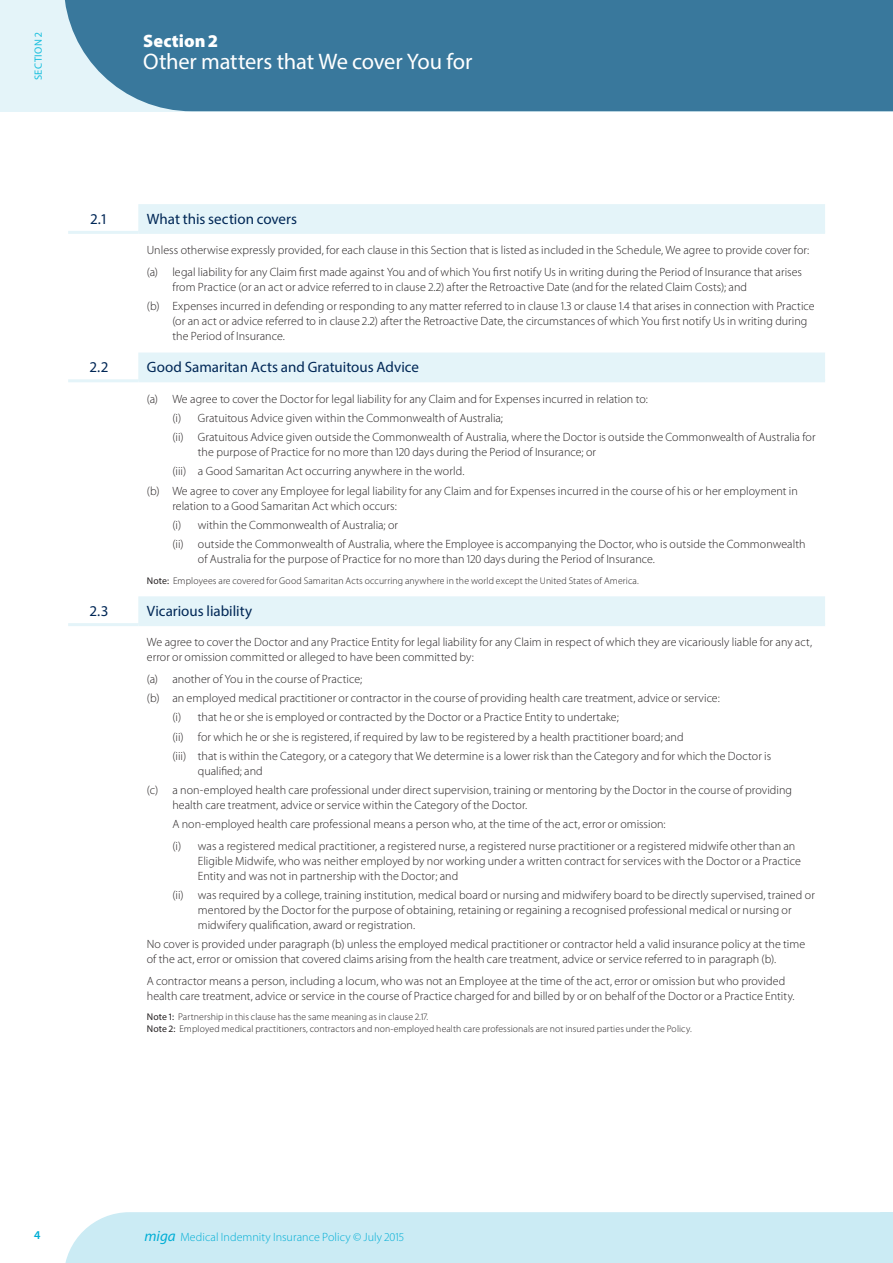
<style>
.page{position:relative;width:893px;height:1263px;background:#fff}
.page>*{position:absolute;margin:0;border:0;box-sizing:border-box;transform-origin:0 0}
.Section_Headings{font:22.5px "Myriad Pro";letter-spacing:-.01em;color:#fff}
.Section_Headings-2{font:900 18px "Myriad Pro";letter-spacing:.005em;color:#fff}
.Heading_Table_L2{font:15px "Myriad Pro";color:#002756}
.Section_Numbers{font:15px "Myriad Pro";color:#002756}
.Body_Text{font:300 12px/15px "Myriad Pro";letter-spacing:.005em;color:#231f20}
.t1{font:300 12px "Myriad Pro";letter-spacing:.005em;color:#00aed5}
.t2{font:600 12px "Myriad Pro";color:#00aed5}
.Body_Text-2{font:10.5px "Myriad Pro";letter-spacing:.04em;color:#16bedd}
.Note{font:300 9.75px "Myriad Pro";letter-spacing:.01em;color:#231f20}
.s1{font-weight:400}
.s2{font-weight:400;font-style:italic;font-size:15px}
</style>
<div class="page">
<div style="left:0;top:0;width:893px;height:111px;background:#e4f4f9"></div>
<div style="left:65px;top:1212px;width:828px;height:51px;background:#cbebf4"></div>
<div style="left:65px;top:0;width:828px;height:111px;background:#39789c"></div>
<svg style="left:138px;top:204px;width:687px;height:419px"></svg>
<hr style="left:68px;top:231px;width:70px;height:3px;background:#e4f4f9">
<hr style="left:138px;top:231px;width:687px;height:3px;background:#e4f4f9">
<hr style="left:68px;top:379px;width:70px;height:3px;background:#e4f4f9">
<hr style="left:138px;top:379px;width:687px;height:3px;background:#e4f4f9">
<hr style="left:68px;top:623px;width:70px;height:3px;background:#e4f4f9">
<hr style="left:138px;top:623px;width:687px;height:3px;background:#e4f4f9">
<p class="Body_Text-2" style="left:32px;top:80px;width:49px;rotate:-90deg">SECTION 2</p>
<p class="Section_Headings-2" style="left:143px;top:29px;width:76px">Section 2</p>
<p class="Section_Headings" style="left:143px;top:48px;width:331px">Other matters that We cover You for</p>
<p class="Section_Numbers" style="left:90px;top:210px;width:19px">2.1</p>
<p class="Heading_Table_L2" style="left:147px;top:210px;width:152px">What this section covers</p>
<p class="Body_Text" style="left:147px;top:242px;width:664px">Unless otherwise expressly provided, for each clause in this Section that is listed as included in the Schedule, We agree to provide cover for:</p>
<p class="Body_Text" style="left:172px;top:264px;width:631px;text-indent:-26px">(a) legal liability for any Claim first made against You and of which You first notify Us in writing during the Period of Insurance that arises from Practice (or an act or advice referred to in clause 2.2) after the Retroactive Date (and for the related Claim Costs); and</p>
<p class="Body_Text" style="left:172px;top:298px;width:644px;text-indent:-26px">(b) Expenses incurred in defending or responding to any matter referred to in clause 1.3 or clause 1.4 that arises in connection with Practice (or an act or advice referred to in clause 2.2) after the Retroactive Date, the circumstances of which You first notify Us in writing during the Period of Insurance.</p>
<p class="Section_Numbers" style="left:90px;top:358px;width:20px">2.2</p>
<p class="Heading_Table_L2" style="left:147px;top:358px;width:274px">Good Samaritan Acts and Gratuitous Advice</p>
<p class="Body_Text" style="left:147px;top:391px;width:502px">(a) We agree to cover the Doctor for legal liability for any Claim and for Expenses incurred in relation to:</p>
<p class="Body_Text" style="left:172px;top:410px;width:332px">(i) Gratuitous Advice given within the Commonwealth of Australia;</p>
<p class="Body_Text" style="left:198px;top:429px;width:619px;text-indent:-26px">(ii) Gratuitous Advice given outside the Commonwealth of Australia, where the Doctor is outside the Commonwealth of Australia for the purpose of Practice for no more than 120 days during the Period of Insurance; or</p>
<p class="Body_Text" style="left:172px;top:464px;width:294px">(iii) a Good Samaritan Act occurring anywhere in the world.</p>
<p class="Body_Text" style="left:172px;top:483px;width:627px;text-indent:-26px">(b) We agree to cover any Employee for legal liability for any Claim and for Expenses incurred in the course of his or her employment in relation to a Good Samaritan Act which occurs:</p>
<p class="Body_Text" style="left:172px;top:517px;width:227px">(i) within the Commonwealth of Australia; or</p>
<p class="Body_Text" style="left:198px;top:536px;width:609px;text-indent:-26px">(ii) outside the Commonwealth of Australia, where the Employee is accompanying the Doctor, who is outside the Commonwealth of Australia for the purpose of Practice for no more than 120 days during the Period of Insurance.</p>
<p class="Note" style="left:147px;top:574px;width:493px"><span class="s1">Note:</span> Employees are covered for Good Samaritan Acts occurring anywhere in the world except the United States of America.</p>
<p class="Section_Numbers" style="left:90px;top:602px;width:20px">2.3</p>
<p class="Heading_Table_L2" style="left:147px;top:602px;width:107px">Vicarious liability</p>
<p class="Body_Text" style="left:147px;top:635px;width:667px">We agree to cover the Doctor and any Practice Entity for legal liability for any Claim in respect of which they are vicariously liable for any act, error or omission committed or alleged to have been committed by:</p>
<p class="Body_Text" style="left:147px;top:671px;width:217px">(a) another of You in the course of Practice;</p>
<p class="Body_Text" style="left:147px;top:690px;width:574px">(b) an employed medical practitioner or contractor in the course of providing health care treatment, advice or service:</p>
<p class="Body_Text" style="left:172px;top:710px;width:448px">(i) that he or she is employed or contracted by the Doctor or a Practice Entity to undertake;</p>
<p class="Body_Text" style="left:172px;top:729px;width:513px">(ii) for which he or she is registered, if required by law to be registered by a health practitioner board; and</p>
<p class="Body_Text" style="left:198px;top:748px;width:575px;text-indent:-26px">(iii) that is within the Category, or a category that We determine is a lower risk than the Category and for which the Doctor is qualified; and</p>
<p class="Body_Text" style="left:172px;top:782px;width:621px;text-indent:-26px">(c) a non-employed health care professional under direct supervision, training or mentoring by the Doctor in the course of providing health care treatment, advice or service within the Category of the Doctor.</p>
<p class="Body_Text" style="left:172px;top:817px;width:495px">A non-employed health care professional means a person who, at the time of the act, error or omission:</p>
<p class="Body_Text" style="left:198px;top:838px;width:604px;text-indent:-26px">(i) was a registered medical practitioner, a registered nurse, a registered nurse practitioner or a registered midwife other than an<br>Eligible Midwife, who was neither employed by nor working under a written contract for services with the Doctor or a Practice<br>Entity and was not in partnership with the Doctor; and</p>
<p class="Body_Text" style="left:198px;top:887px;width:618px;text-indent:-26px">(ii) was required by a college, training institution, medical board or nursing and midwifery board to be directly supervised, trained or mentored by the Doctor for the purpose of obtaining, retaining or regaining a recognised professional medical or nursing or midwifery qualification, award or registration.</p>
<p class="Body_Text" style="left:147px;top:936px;width:660px">No cover is provided under paragraph (b) unless the employed medical practitioner or contractor held a valid insurance policy at the time of the act, error or omission that covered claims arising from the health care treatment, advice or service referred to in paragraph (b).</p>
<p class="Body_Text" style="left:147px;top:973px;width:649px">A contractor means a person, including a locum, who was not an Employee at the time of the act, error or omission but who provided health care treatment, advice or service in the course of Practice charged for and billed by or on behalf of the Doctor or a Practice Entity.</p>
<p class="Note" style="left:147px;top:1011px;width:283px"><span class="s1">Note 1:</span> Partnership in this clause has the same meaning as in clause 2.17.</p>
<p class="Note" style="left:147px;top:1023px;width:546px"><span class="s1">Note 2:</span> Employed medical practitioners, contractors and non-employed health care professionals are not insured parties under the Policy.</p>
<p class="t2" style="left:34px;top:1227px;width:8px">4</p>
<p class="t1" style="left:145px;top:1230px;width:261px"><span class="s2">miga</span> Medical Indemnity Insurance Policy © July 2015</p>
</div>
